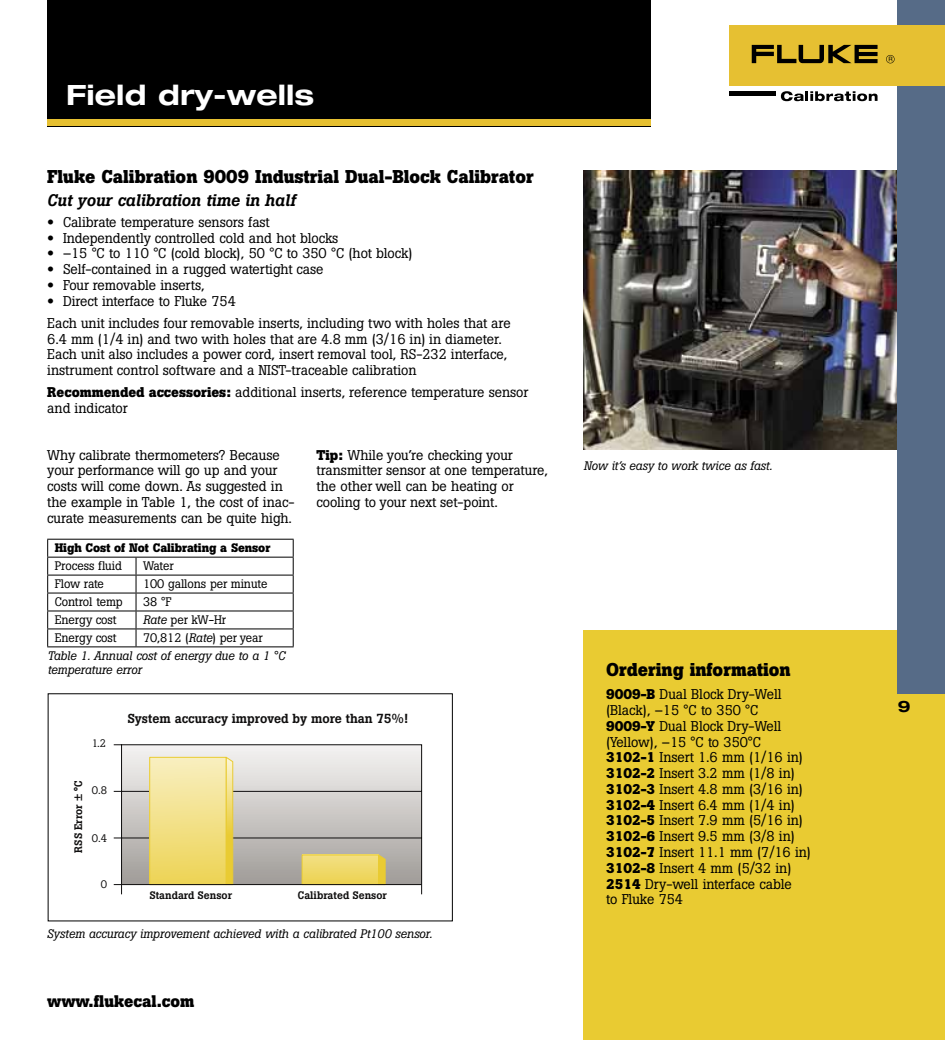
<style>
.page{position:relative;width:945px;height:1040px;background:#fff}
.page>*{position:absolute;margin:0;border:0;box-sizing:border-box;transform-origin:0 0}
.t1{font:700 expanded 28px "Helvetica Neue";letter-spacing:.005em;color:#fff}
.t2{font:700 18.38px "Boton Pro";color:#000}
.t3{font:italic 500 16.62px "Boton Pro";letter-spacing:-.005em;color:#000}
.t4{font:700 16.62px "Boton Pro";color:#000}
.t5{font:700 expanded 15.75px "Helvetica Neue";color:#000}
.t6{font:14px/15.8px "Boton Pro";letter-spacing:-.005em;color:#000}
.t7{font:500 12.95px "Boton";color:#0f0e0e}
.t8{font:italic 12.25px/17.8px "Boton Pro";letter-spacing:-.005em;color:#000}
.t9{font:12.25px "Boton Pro";letter-spacing:-.005em;color:#000}
.t10{font:700 12.25px "Boton Pro";letter-spacing:-.005em;color:#000}
.t11{font:500 10.85px "Boton";color:#0f0e0e}
.t12{font:10.85px "Boton";color:#0f0e0e}
.s1{font-family:"Helvetica Neue LT Std";font-weight:700;font-stretch:expanded}
.s2{font-weight:700}
.s3{font-style:italic}
.s4{font-style:normal}
</style>
<div class="page">
<img style="left:584px;top:171px;width:314px;height:279px">
<div style="left:584px;top:630px;width:361px;height:410px;background:#e9cb32"></div>
<svg style="left:113px;top:744px;width:309px;height:150px"></svg>
<div style="left:150px;top:757px;width:76px;height:127px;background:linear-gradient(to bottom,#f8efc0,#edd355)"></div>
<div style="left:149px;top:757px;width:78px;height:127px;border:1px solid #e9cb32"></div>
<svg style="left:226px;top:756px;width:7px;height:128px"></svg>
<svg style="left:304px;top:856px;width:73px;height:26px;background:#efd96b"></svg>
<div style="left:302px;top:854px;width:77px;height:30px;border:1px solid #e9cb32"></div>
<svg style="left:378px;top:854px;width:8px;height:30px"></svg>
<hr style="left:114px;top:884px;width:308px;height:1px;background:#0f0e0e">
<hr style="left:47px;top:539px;width:89px;height:1px;background:#000">
<hr style="left:136px;top:539px;width:158px;height:1px;background:#000">
<hr style="left:47px;top:556px;width:89px;height:1px;background:#000">
<hr style="left:136px;top:556px;width:158px;height:1px;background:#000">
<hr style="left:47px;top:574px;width:89px;height:1px;background:#000">
<hr style="left:136px;top:574px;width:158px;height:1px;background:#000">
<hr style="left:47px;top:592px;width:89px;height:1px;background:#000">
<hr style="left:136px;top:592px;width:158px;height:1px;background:#000">
<hr style="left:47px;top:610px;width:89px;height:1px;background:#000">
<hr style="left:136px;top:610px;width:158px;height:1px;background:#000">
<hr style="left:47px;top:628px;width:89px;height:1px;background:#000">
<svg style="left:47px;top:539px;width:1px;height:107px"></svg>
<hr style="left:136px;top:628px;width:158px;height:1px;background:#000">
<svg style="left:136px;top:557px;width:1px;height:89px"></svg>
<svg style="left:293px;top:539px;width:1px;height:107px"></svg>
<hr style="left:47px;top:646px;width:89px;height:1px;background:#000">
<hr style="left:136px;top:646px;width:158px;height:1px;background:#000">
<div style="left:898px;top:0;width:47px;height:693px;background:#566b87"></div>
<div style="left:730px;top:26px;width:215px;height:60px;background:#e6c032"></div>
<svg style="left:752px;top:45px;width:126px;height:18px"></svg>
<svg style="left:886px;top:55px;width:9px;height:8px"></svg>
<div style="left:730px;top:91px;width:46px;height:5px;background:#000"></div>
<svg style="left:781px;top:91px;width:97px;height:10px"></svg>
<div style="left:47px;top:0;width:604px;height:126px;background:#000"></div>
<div style="left:48px;top:120px;width:603px;height:6px;background:#e6c031"></div>
<h1 class="t1" style="left:66px;top:78px;width:250px">Field dry-wells</h1>
<h2 class="t2" style="left:47px;top:165px;width:488px">Fluke Calibration 9009 Industrial Dual-Block Calibrator</h2>
<p class="t3" style="left:47px;top:189px;width:250px">Cut your calibration time in half</p>
<p class="t6" style="left:47px;top:214px;width:224px"><span class="s1">•</span> Calibrate temperature sensors fast</p>
<p class="t6" style="left:47px;top:230px;width:293px"><span class="s1">•</span> Independently controlled cold and hot blocks</p>
<p class="t6" style="left:47px;top:246px;width:367px"><span class="s1">•</span> –15 °C to 110 °C (cold block), 50 °C to 350 °C (hot block)</p>
<p class="t6" style="left:47px;top:261px;width:278px"><span class="s1">•</span> Self-contained in a rugged watertight case</p>
<p class="t6" style="left:47px;top:277px;width:159px"><span class="s1">•</span> Four removable inserts,</p>
<p class="t6" style="left:47px;top:290px;width:465px;line-height:22.1px"><span class="s1">•</span> Direct interface to Fluke 754<br>Each unit includes four removable inserts, including two with holes that are</p>
<p class="t6" style="left:47px;top:331px;width:462px">6.4 mm (1/4 in) and two with holes that are 4.8 mm (3/16 in) in diameter.<br>Each unit also includes a power cord, insert removal tool, RS-232 interface, instrument control software and a NIST-traceable calibration</p>
<p class="t6" style="left:47px;top:384px;width:483px"><span class="s2">Recommended accessories:</span> additional inserts, reference temperature sensor and indicator</p>
<p class="t6" style="left:316px;top:447px;width:233px"><span class="s2">Tip:</span> While you’re checking your transmitter sensor at one temperature, the other well can be heating or cooling to your next set-point.</p>
<p class="t6" style="left:47px;top:447px;width:249px">Why calibrate thermometers? Because your performance will go up and your costs will come down. As suggested in the example in Table 1, the cost of inac&shy;curate measurements can be quite high.</p>
<p class="t10" style="left:55px;top:539px;width:217px">High Cost of Not Calibrating a Sensor</p>
<p class="t9" style="left:55px;top:557px;width:69px">Process fluid</p>
<p class="t9" style="left:143px;top:557px;width:32px">Water</p>
<p class="t9" style="left:55px;top:575px;width:51px">Flow rate</p>
<p class="t9" style="left:143px;top:575px;width:126px">100 gallons per minute</p>
<p class="t9" style="left:55px;top:593px;width:70px">Control temp</p>
<p class="t9" style="left:143px;top:593px;width:30px">38 °F</p>
<p class="t9" style="left:55px;top:611px;width:64px">Energy cost</p>
<p class="t9" style="left:143px;top:611px;width:85px"><span class="s3">Rate</span> per kW-Hr</p>
<p class="t9" style="left:55px;top:629px;width:64px">Energy cost</p>
<p class="t8" style="left:584px;top:456px;width:190px">Now it’s easy to work twice as fast.</p>
<p class="t8" style="left:48px;top:628px;width:239px;text-indent:95px"><span class="s4">70,812 (</span>Rate<span class="s4">) per year<br></span>Table 1. Annual cost of energy due to a 1 °C</p>
<p class="t8" style="left:48px;top:660px;width:96px">temperature error</p>
<h2 class="t2" style="left:606px;top:657px;width:186px">Ordering information</h2>
<p class="t6" style="left:606px;top:686px;width:206px"><span class="s2">9009-B</span> Dual Block Dry-Well (Black), –15 °C to 350 °C<br><span class="s2">9009-Y</span> Dual Block Dry-Well (Yellow), –15 °C to 350°C<br><span class="s2">3102-1</span> Insert 1.6 mm (1/16 in)<br><span class="s2">3102-2</span> Insert 3.2 mm (1/8 in)<br><span class="s2">3102-3</span> Insert 4.8 mm (3/16 in)<br><span class="s2">3102-4</span> Insert 6.4 mm (1/4 in)<br><span class="s2">3102-5</span> Insert 7.9 mm (5/16 in)<br><span class="s2">3102-6</span> Insert 9.5 mm (3/8 in)<br><span class="s2">3102-7</span> Insert 11.1 mm (7/16 in)<br><span class="s2">3102-8</span> Insert 4 mm (5/32 in)<br><span class="s2">2514</span> Dry-well interface cable<br>to Fluke 754</p>
<p class="t5" style="left:898px;top:696px;width:14px">9</p>
<p class="t7" style="left:128px;top:711px;width:282px">System accuracy improved by more than 75%!</p>
<p class="t12" style="left:92px;top:736px;width:16px">1.2</p>
<p class="t12" style="left:92px;top:783px;width:17px">0.8</p>
<p class="t11" style="left:72px;top:853px;width:74px;rotate:-90deg">RSS Error ± °C</p>
<p class="t12" style="left:92px;top:832px;width:17px">0.4</p>
<p class="t12" style="left:101px;top:877px;width:8px">0</p>
<p class="t11" style="left:149px;top:889px;width:84px">Standard Sensor</p>
<p class="t11" style="left:298px;top:889px;width:91px">Calibrated Sensor</p>
<p class="t8" style="left:47px;top:924px;width:387px">System accuracy improvement achieved with a calibrated Pt100 sensor.</p>
<p class="t4" style="left:47px;top:990px;width:149px">www.flukecal.com</p>
</div>
